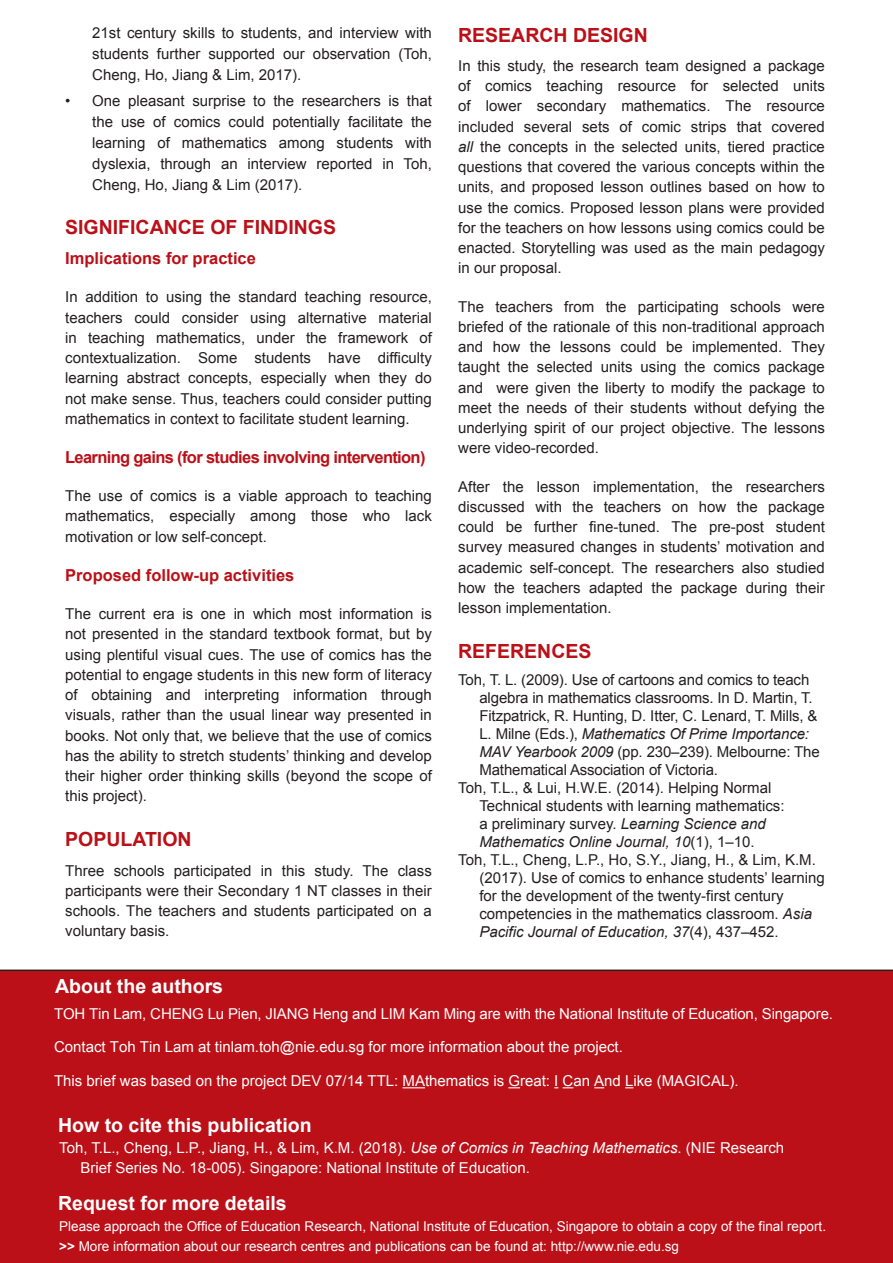
<style>
.page{position:relative;width:893px;height:1263px;background:#fff}
.page>*{position:absolute;margin:0;border:0;box-sizing:border-box;transform-origin:0 0}
.t1{font:700 19.5px "Arial";color:#fff}
.t2{font:700 19.5px "Arial";color:#bb1018}
.t3{font:700 16.5px "Arial";color:#bb1018}
.t4{font:700 16.5px "Arial";letter-spacing:-.04em;color:#bb1018}
.t5{font:15px/20.2px "Arial";color:#231f20;text-align:justify}
.t6{font:15px/19.5px "Arial";color:#fff}
.t7{font:italic 15px "Arial";color:#231f20}
.t8{font:13.5px "Arial";color:#fff}
.s1{font-style:italic}
.s2{font-style:normal}
.s3{font-weight:700}
</style>
<div class="page">
<div style="left:0;top:969px;width:893px;height:294px;background:#bb1018"></div>
<svg style="left:403px;top:1087px;width:22px;height:1px"></svg>
<svg style="left:508px;top:1087px;width:12px;height:1px"></svg>
<svg style="left:554px;top:1087px;width:19px;height:1px"></svg>
<p class="t5" style="left:92px;top:23px;width:341px;line-height:21px">21st century skills to students, and interview with students further supported our observation (Toh, Cheng, Ho, Jiang &amp; Lim, 2017).</p>
<p class="t5" style="left:92px;top:90px;width:341px;line-height:21px;text-indent:-27px">• One pleasant surprise to the researchers is that the use of comics could potentially facilitate the learning of mathematics among students with dyslexia, through an interview reported in Toh, Cheng, Ho, Jiang &amp; Lim (2017).</p>
<h1 class="t2" style="left:65px;top:214px;width:272px">SIGNIFICANCE OF FINDINGS</h1>
<p class="t3" style="left:65px;top:248px;width:192px">Implications for practice</p>
<p class="t5" style="left:65px;top:287px;width:368px">In addition to using the standard teaching resource, teachers could consider using alternative material in teaching mathematics, under the framework of contextualization. Some students have difficulty learning abstract concepts, especially when they do not make sense. Thus, teachers could consider putting mathematics in context to facilitate student learning.</p>
<p class="t4" style="left:65px;top:446px;width:362px">Learning gains (for studies involving intervention)</p>
<p class="t5" style="left:65px;top:486px;width:368px">The use of comics is a viable approach to teaching mathematics, especially among those who lack motivation or low self-concept.</p>
<p class="t3" style="left:65px;top:564px;width:231px">Proposed follow-up activities</p>
<p class="t5" style="left:65px;top:604px;width:368px">The current era is one in which most information is not presented in the standard textbook format, but by using plentiful visual cues. The use of comics has the potential to engage students in this new form of literacy of obtaining and interpreting information through visuals, rather than the usual linear way presented in books. Not only that, we believe that the use of comics has the ability to stretch students’ thinking and develop their higher order thinking skills (beyond the scope of this project).</p>
<h1 class="t2" style="left:65px;top:826px;width:128px">POPULATION</h1>
<p class="t5" style="left:65px;top:860px;width:368px">Three schools participated in this study. The class participants were their Secondary 1 NT classes in their schools. The teachers and students participated on a voluntary basis.</p>
<h1 class="t1" style="left:55px;top:973px;width:169px">About the authors</h1>
<h1 class="t2" style="left:458px;top:22px;width:191px">RESEARCH DESIGN</h1>
<p class="t5" style="left:458px;top:56px;width:368px">In this study, the research team designed a package of comics teaching resource for selected units of lower secondary mathematics. The resource included several sets of comic strips that covered <span class="s1">all</span> the concepts in the selected units, tiered practice questions that covered the various concepts within the units, and proposed lesson outlines based on how to use the comics. Proposed lesson plans were provided for the teachers on how lessons using comics could be enacted. Storytelling was used as the main pedagogy in our proposal.</p>
<p class="t5" style="left:458px;top:296px;width:368px">The teachers from the participating schools were briefed of the rationale of this non-traditional approach and how the lessons could be implemented. They taught the selected units using the comics package and were given the liberty to modify the package to meet the needs of their students without defying the underlying spirit of our project objective. The lessons were video-recorded.</p>
<p class="t5" style="left:458px;top:476px;width:368px">After the lesson implementation, the researchers discussed with the teachers on how the package could be further fine-tuned. The pre-post student survey measured changes in students’ motivation and academic self-concept. The researchers also studied how the teachers adapted the package during their lesson implementation.</p>
<h1 class="t2" style="left:458px;top:638px;width:135px">REFERENCES</h1>
<p class="t5" style="left:458px;top:670px;width:353px">Toh, T. L. (2009). Use of cartoons and comics to teach</p>
<p class="t5" style="left:479px;top:688px;width:335px">algebra in mathematics classrooms. In D. Martin, T.</p>
<p class="t5" style="left:479px;top:706px;width:340px">Fitzpatrick, R. Hunting, D. Itter, C. Lenard, T. Mills, &amp;</p>
<p class="t7" style="left:479px;top:724px;width:331px"><span class="s2">L. Milne (Eds.),</span> Mathematics Of Prime Importance:</p>
<p class="t5" style="left:479px;top:742px;width:342px"><span class="s1">MAV Yearbook 2009</span> (pp. 230–239). Melbourne: The</p>
<p class="t5" style="left:479px;top:760px;width:240px">Mathematical Association of Victoria.</p>
<p class="t5" style="left:458px;top:778px;width:315px">Toh, T.L., &amp; Lui, H.W.E. (2014). Helping Normal</p>
<p class="t5" style="left:479px;top:796px;width:307px">Technical students with learning mathematics:</p>
<p class="t5" style="left:479px;top:814px;width:288px">a preliminary survey. <span class="s1">Learning Science and</span></p>
<p class="t7" style="left:479px;top:832px;width:277px">Mathematics Online Journal, 10<span class="s2">(1), 1–10.</span></p>
<p class="t5" style="left:458px;top:850px;width:359px">Toh, T.L., Cheng, L.P., Ho, S.Y., Jiang, H., &amp; Lim, K.M.</p>
<p class="t5" style="left:479px;top:868px;width:347px">(2017). Use of comics to enhance students’ learning</p>
<p class="t5" style="left:479px;top:886px;width:306px">for the development of the twenty-first century</p>
<p class="t5" style="left:479px;top:904px;width:334px">competencies in the mathematics classroom. <span class="s1">Asia</span></p>
<p class="t7" style="left:479px;top:922px;width:301px">Pacific Journal of Education, 37<span class="s2">(4), 437–452.</span></p>
<p class="t6" style="left:54px;top:1004px;width:780px">TOH Tin Lam, CHENG Lu Pien, JIANG Heng and LIM Kam Ming are with the National Institute of Education, Singapore.</p>
<p class="t6" style="left:54px;top:1037px;width:570px">Contact Toh Tin Lam at tinlam.toh@nie.edu.sg for more information about the project.</p>
<p class="t6" style="left:54px;top:1071px;width:686px">This brief was based on the project DEV 07/14 TTL: MAthematics is Great: I Can And Like (MAGICAL).</p>
<h1 class="t1" style="left:58px;top:1112px;width:255px">How to cite this publication</h1>
<p class="t6" style="left:80px;top:1138px;width:705px;text-indent:-21px">Toh, T.L., Cheng, L.P., Jiang, H., &amp; Lim, K.M. (2018). <span class="s1">Use of Comics in Teaching Mathematics</span>. (NIE Research<br>Brief Series No. 18-005). Singapore: National Institute of Education.</p>
<h1 class="t1" style="left:58px;top:1190px;width:230px">Request for more details</h1>
<p class="t8" style="left:59px;top:1217px;width:768px">Please approach the Office of Education Research, National Institute of Education, Singapore to obtain a copy of the final report.</p>
<p class="t8" style="left:59px;top:1237px;width:621px"><span class="s3">&gt;&gt;</span> More information about our research centres and publications can be found at: http://www.nie.edu.sg</p>
</div>
